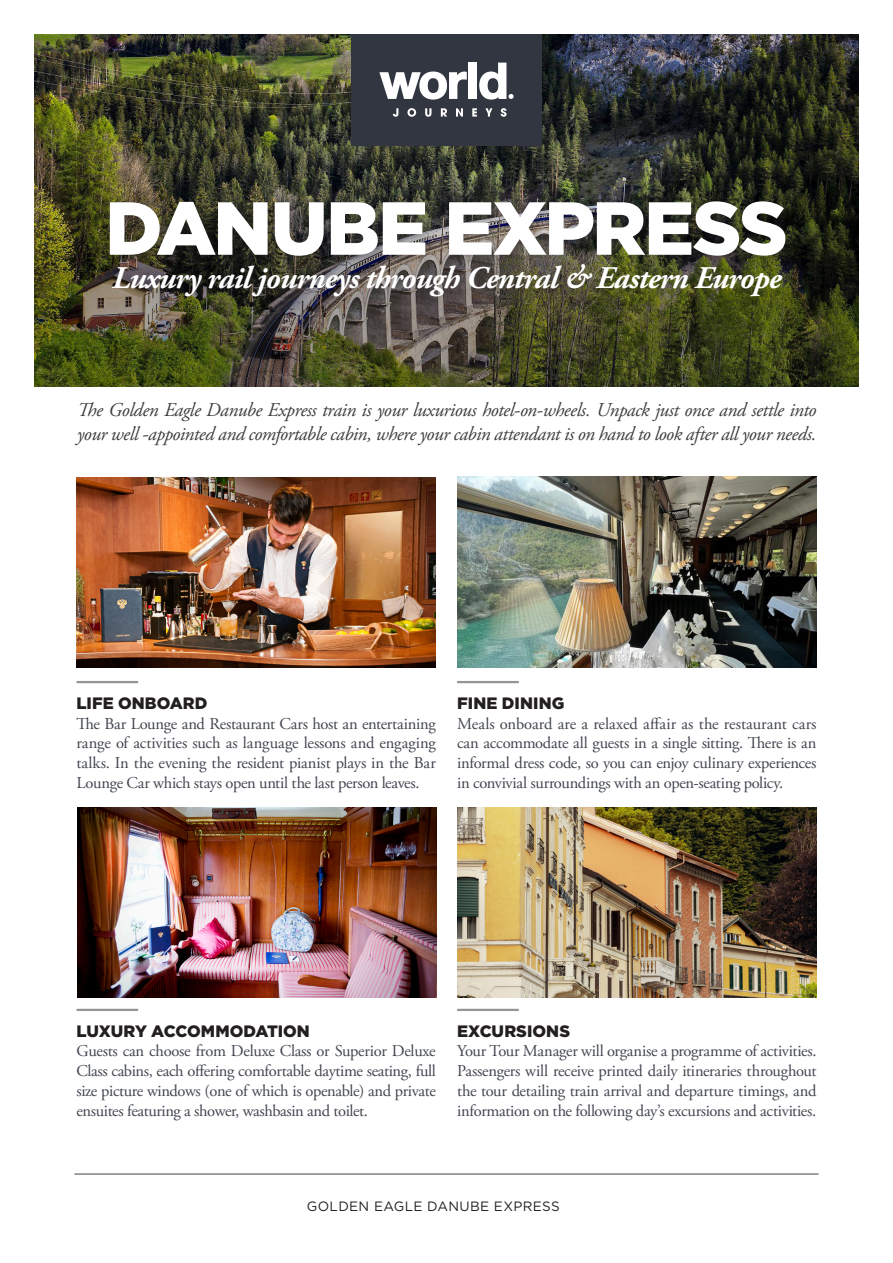
<style>
.page{position:relative;width:893px;height:1263px;background:#fff}
.page>*{position:absolute;margin:0;border:0;box-sizing:border-box;transform-origin:0 0}
.t1{font:900 75px "Gotham";letter-spacing:-.025em;color:#fff}
.t2{font:italic 700 31.5px "Adobe Garamond Pro";letter-spacing:-.025em;color:#fff}
.Body{font:italic 19.5px/24px "Adobe Garamond Pro";letter-spacing:-.025em;color:#3e3e3f}
.Body-2{font:16.5px/19.8px "Adobe Garamond Pro";letter-spacing:-.025em;color:#42464f;text-align:justify}
.t3{font:900 16.5px "Gotham";color:#231f20}
.t4{font:13.5px "Gotham";letter-spacing:.025em;color:#231f20}
</style>
<div class="page">
<img style="left:34px;top:34px;width:825px;height:146px">
<img style="left:34px;top:180px;width:825px;height:207px">
<div style="left:104px;top:195px;width:693px;height:73px;background:#231f20;opacity:.3"></div>
<div style="left:351px;top:34px;width:191px;height:111px;background:#323640"></div>
<svg style="left:379px;top:72px;width:88px;height:28px"></svg>
<div style="left:469px;top:63px;width:8px;height:36px;background:#fff"></div>
<svg style="left:393px;top:108px;width:5px;height:9px"></svg>
<svg style="left:407px;top:108px;width:9px;height:9px"></svg>
<svg style="left:425px;top:108px;width:6px;height:9px"></svg>
<svg style="left:441px;top:108px;width:6px;height:9px"></svg>
<svg style="left:456px;top:108px;width:7px;height:9px"></svg>
<svg style="left:472px;top:108px;width:5px;height:9px"></svg>
<svg style="left:485px;top:108px;width:7px;height:9px"></svg>
<svg style="left:501px;top:108px;width:6px;height:9px"></svg>
<svg style="left:479px;top:63px;width:35px;height:37px"></svg>
<hr style="left:77px;top:1009px;width:61px;height:2px;background:#939598">
<hr style="left:457px;top:681px;width:62px;height:2px;background:#939598">
<hr style="left:457px;top:1009px;width:62px;height:2px;background:#939598">
<hr style="left:77px;top:681px;width:61px;height:2px;background:#939598">
<img style="left:457px;top:807px;width:359px;height:191px">
<img style="left:77px;top:477px;width:359px;height:190px">
<img style="left:77px;top:807px;width:359px;height:191px">
<img style="left:457px;top:477px;width:359px;height:190px">
<hr style="left:74px;top:1173px;width:745px;height:2px;background:#818288">
<p class="t1" style="left:105px;top:185px;width:684px">DANUBE EXPRESS</p>
<p class="t2" style="left:112px;top:260px;width:671px">Luxury rail journeys through Central &amp; Eastern Europe</p>
<p class="Body" style="left:77px;top:399px;width:741px">The Golden Eagle Danube Express train is your luxurious hotel-on-wheels. Unpack just once and settle into your well -appointed and comfortable cabin, where your cabin attendant is on hand to look after all your needs.</p>
<h2 class="t3" style="left:77px;top:693px;width:132px">LIFE ONBOARD</h2>
<p class="Body-2" style="left:77px;top:714px;width:361px">The Bar Lounge and Restaurant Cars host an entertaining range of activities such as language lessons and engaging talks. In the evening the resident pianist plays in the Bar Lounge Car which stays open until the last person leaves.</p>
<h2 class="t3" style="left:457px;top:693px;width:109px">FINE DINING</h2>
<p class="Body-2" style="left:457px;top:714px;width:361px">Meals onboard are a relaxed affair as the restaurant cars can accommodate all guests in a single sitting. There is an informal dress code, so you can enjoy culinary experiences in convivial surroundings with an open-seating policy.</p>
<h2 class="t3" style="left:77px;top:1021px;width:235px">LUXURY ACCOMMODATION</h2>
<p class="Body-2" style="left:77px;top:1042px;width:361px">Guests can choose from Deluxe Class or Superior Deluxe Class cabins, each offering comfortable daytime seating, full size picture windows (one of which is openable) and private ensuites featuring a shower, washbasin and toilet.</p>
<h2 class="t3" style="left:457px;top:1021px;width:115px">EXCURSIONS</h2>
<p class="Body-2" style="left:457px;top:1042px;width:361px">Your Tour Manager will organise a programme of activities.<br>Passengers will receive printed daily itineraries throughout the tour detailing train arrival and departure timings, and information on the following day’s excursions and activities.</p>
<p class="t4" style="left:307px;top:1199px;width:254px">GOLDEN EAGLE DANUBE EXPRESS</p>
</div>
